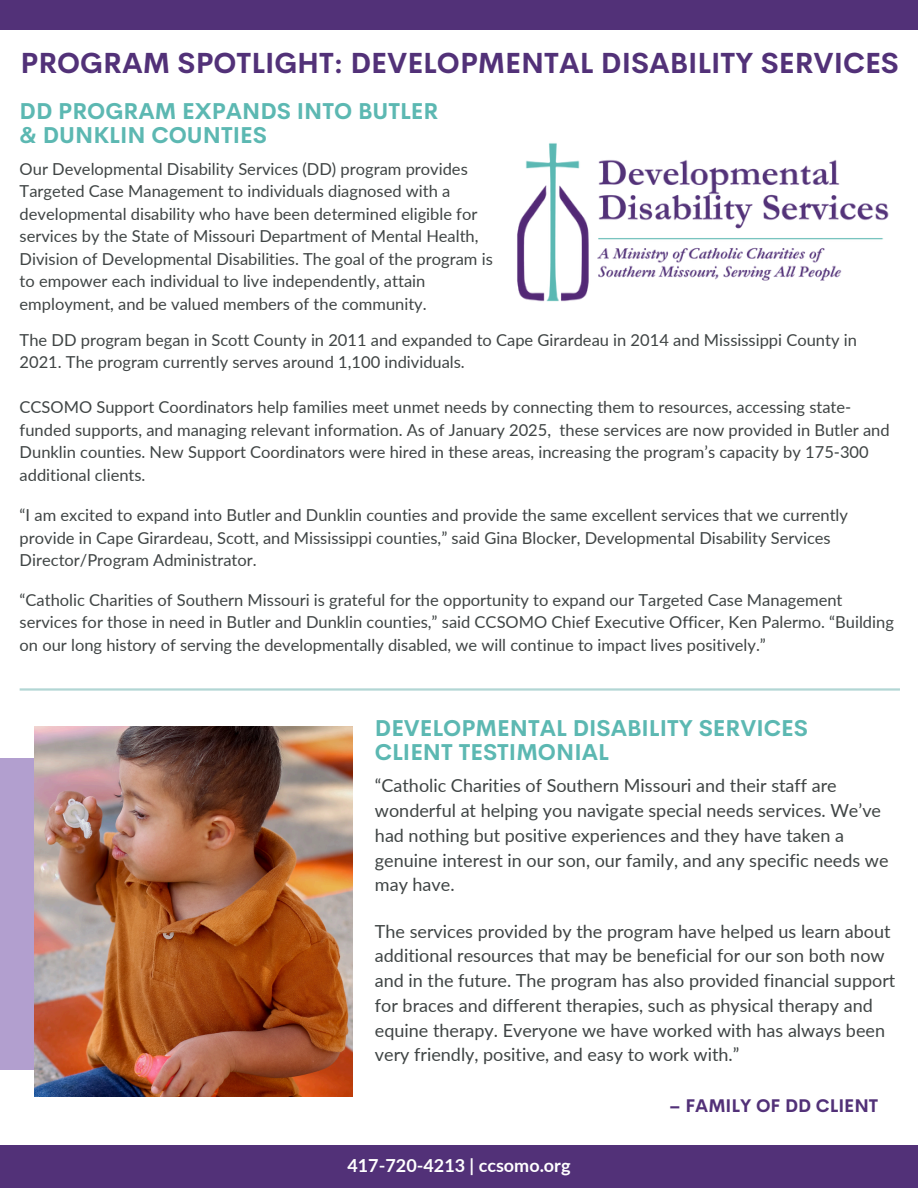
<style>
.page{position:relative;width:918px;height:1188px;background:#fff}
.page>*{position:absolute;margin:0;border:0;box-sizing:border-box;transform-origin:0 0}
.t1{font:700 28.5px "Cerebri Sans";color:#523178}
.t2{font:700 22.5px/24.8px "Cerebri Sans";color:#5cb8b2}
.t3{font:18px/24.8px "Lato";color:#3f4444}
.t4{font:700 18px "Lato";color:#fff}
.t5{font:700 18px "Cerebri Sans";color:#523178}
.t6{font:16.5px/22.5px "Lato";color:#3f4444}
</style>
<div class="page">
<div style="left:0;top:0;width:918px;height:29px;background:#523178"></div>
<div style="left:0;top:1145px;width:918px;height:43px;background:#523178"></div>
<hr style="left:20px;top:688px;width:880px;height:3px;background:#b2d6d4">
<img style="left:517px;top:143px;width:372px;height:159px">
<div style="left:0;top:758px;width:172px;height:312px;background:#b29fcf"></div>
<img style="left:34px;top:727px;width:319px;height:370px">
<h2 class="t1" style="left:21px;top:45px;width:880px">PROGRAM SPOTLIGHT: DEVELOPMENTAL DISABILITY SERVICES</h2>
<p class="t2" style="left:20px;top:98px;width:420px">DD PROGRAM EXPANDS INTO BUTLER &amp; DUNKLIN COUNTIES</p>
<p class="t6" style="left:20px;top:157px;width:475px">Our Developmental Disability Services (DD) program provides Targeted Case Management to individuals diagnosed with a developmental disability who have been determined eligible for services by the State of Missouri Department of Mental Health, Division of Developmental Disabilities. The goal of the program is to empower each individual to live independently, attain employment, and be valued members of the community.</p>
<p class="t6" style="left:20px;top:328px;width:839px">The DD program began in Scott County in 2011 and expanded to Cape Girardeau in 2014 and Mississippi County in<br>2021. The program currently serves around 1,100 individuals.</p>
<p class="t6" style="left:20px;top:396px;width:872px">CCSOMO Support Coordinators help families meet unmet needs by connecting them to resources, accessing state&shy;funded supports, and managing relevant information. As of January 2025, these services are now provided in Butler and Dunklin counties. New Support Coordinators were hired in these areas, increasing the program’s capacity by 175-300 additional clients.</p>
<p class="t6" style="left:20px;top:504px;width:830px">“I am excited to expand into Butler and Dunklin counties and provide the same excellent services that we currently provide in Cape Girardeau, Scott, and Mississippi counties,” said Gina Blocker, Developmental Disability Services<br>Director/Program Administrator.</p>
<p class="t6" style="left:20px;top:588px;width:876px">“Catholic Charities of Southern Missouri is grateful for the opportunity to expand our Targeted Case Management services for those in need in Butler and Dunklin counties,” said CCSOMO Chief Executive Officer, Ken Palermo. “Building on our long history of serving the developmentally disabled, we will continue to impact lives positively.”</p>
<h2 class="t2" style="left:375px;top:715px;width:434px">DEVELOPMENTAL DISABILITY SERVICES<br>CLIENT TESTIMONIAL</h2>
<p class="t3" style="left:375px;top:773px;width:515px">“Catholic Charities of Southern Missouri and their staff are wonderful at helping you navigate special needs services. We’ve had nothing but positive experiences and they have taken a genuine interest in our son, our family, and any specific needs we may have.</p>
<p class="t3" style="left:375px;top:918px;width:522px">The services provided by the program have helped us learn about additional resources that may be beneficial for our son both now and in the future. The program has also provided financial support for braces and different therapies, such as physical therapy and equine therapy. Everyone we have worked with has always been very friendly, positive, and easy to work with.”</p>
<h1 class="t4" style="left:347px;top:1154px;width:225px">417-720-4213 | ccsomo.org</h1>
<p class="t5" style="left:669px;top:1094px;width:211px">– FAMILY OF DD CLIENT</p>
</div>
